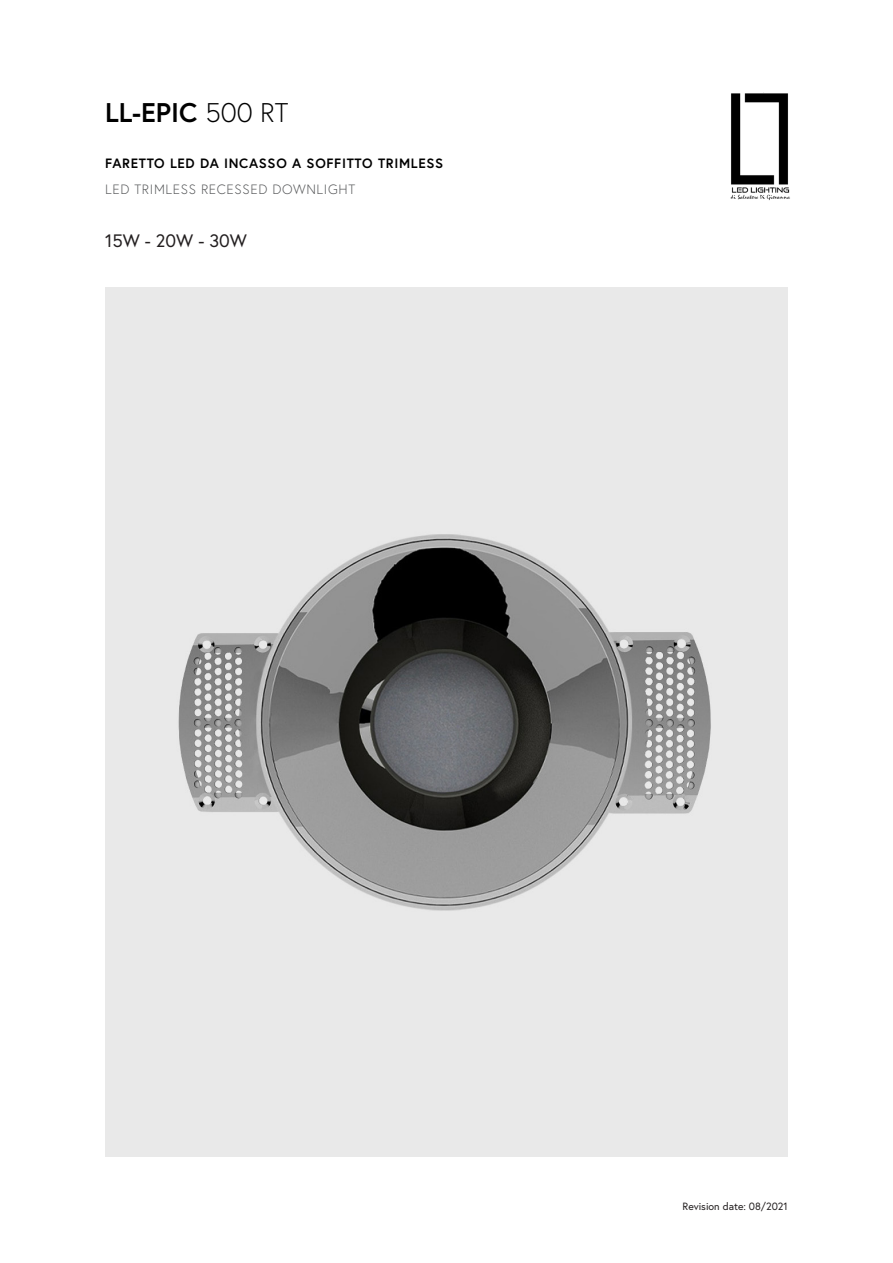
<style>
.page{position:relative;width:893px;height:1263px;background:#fff}
.page>*{position:absolute;margin:0;border:0;box-sizing:border-box;transform-origin:0 0}
.t1{font:700 27px "Europa";color:#000}
.t2{font:18px "Europa";color:#231f20}
.t3{font:700 13.5px "Europa";letter-spacing:.05em;color:#000}
.t4{font:300 13.5px "Europa";letter-spacing:.05em;color:#545557}
.t5{font:10.5px "Europa";color:#231f20}
.s1{font-weight:300}
</style>
<div class="page">
<img style="left:730px;top:92px;width:60px;height:109px">
<img style="left:105px;top:287px;width:683px;height:869px">
<p class="t1" style="left:105px;top:94px;width:185px">LL-EPIC <span class="s1">500 RT</span></p>
<p class="t3" style="left:105px;top:154px;width:339px">FARETTO LED DA INCASSO A SOFFITTO TRIMLESS</p>
<p class="t4" style="left:105px;top:181px;width:251px">LED TRIMLESS RECESSED DOWNLIGHT</p>
<p class="t2" style="left:105px;top:229px;width:143px">15W - 20W - 30W</p>
<p class="t5" style="left:683px;top:1199px;width:107px">Revision date: 08/2021</p>
</div>
